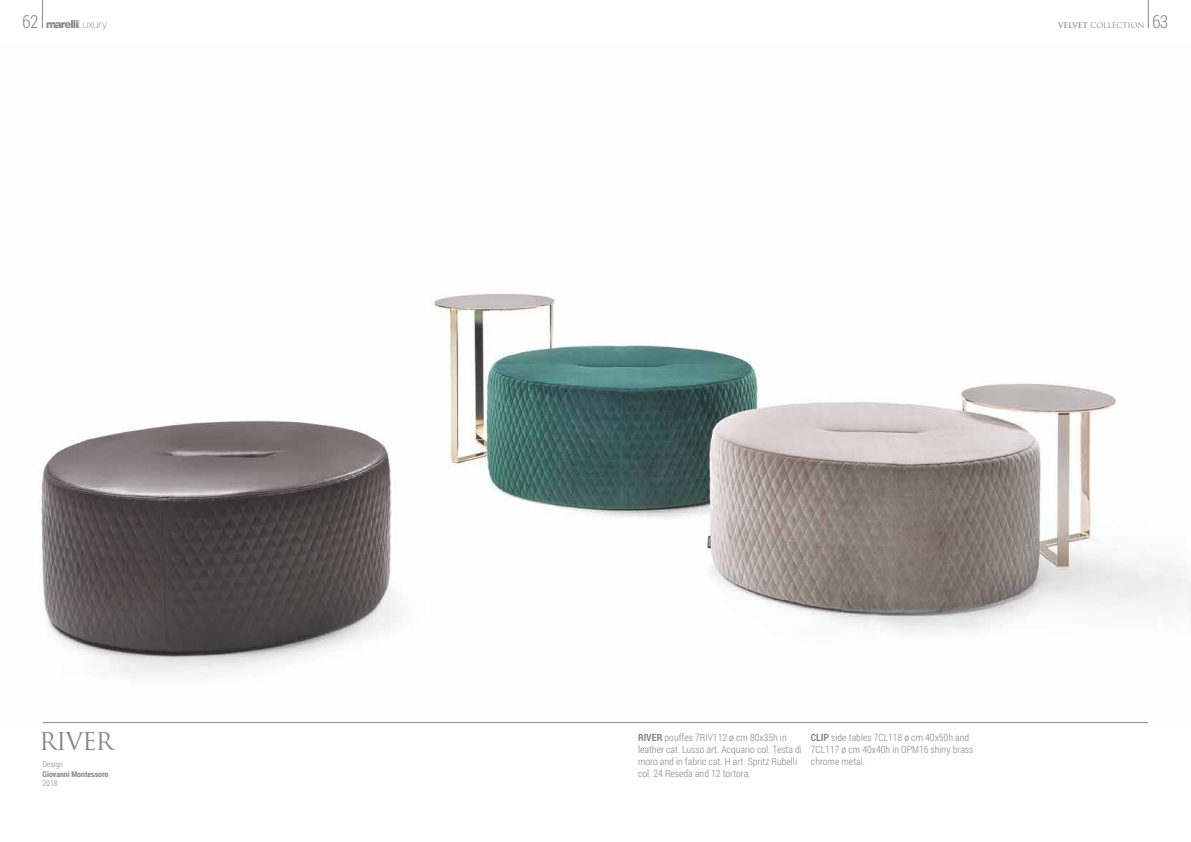
<style>
.page{position:relative;width:1191px;height:842px;background:#fff}
.page>*{position:absolute;margin:0;border:0;box-sizing:border-box;transform-origin:0 0}
.t1{font:24px "Trajan";letter-spacing:-.05em;color:#878787}
.t2{font:300 18px "Roboto Condensed";color:#878787}
.t3{font:800 11px "Helvetica Neue";letter-spacing:-.07em;color:#878787}
.t4{font:300 10px/12px "Roboto Condensed";color:#878787}
.t5{font:700 8px "Roboto Condensed";color:#878787}
.t6{font:300 8px "Roboto Condensed";color:#878787}
.t7{font:7.5px "Trajan";letter-spacing:-.005em;color:#878787}
.s1{font-family:"Roboto Condensed";font-weight:300;font-size:18px}
.s2{font-weight:100}
.s3{font-weight:700}
</style>
<div class="page">
<svg style="left:42px;top:0;width:1px;height:28px"></svg>
<svg style="left:1148px;top:0;width:1px;height:28px"></svg>
<img style="left:41px;top:293px;width:1150px;height:430px">
<hr style="left:43px;top:722px;width:1105px;height:1px;background:#878787">
<p class="t3" style="left:22px;top:18px;width:86px"><span class="s1">62</span> marelli<span class="s2">Luxury</span></p>
<p class="t7" style="left:1058px;top:21px;width:88px"><span class="s3">VELVET</span> COLLECTION</p>
<h2 class="t2" style="left:1152px;top:9px;width:18px">63</h2>
<h1 class="t1" style="left:39px;top:726px;width:76px">RIVER</h1>
<p class="t6" style="left:42px;top:759px;width:22px">Design</p>
<p class="t5" style="left:42px;top:768px;width:67px">Giovanni Montessoro</p>
<p class="t6" style="left:42px;top:778px;width:17px">2018</p>
<p class="t4" style="left:638px;top:731px;width:165px"><span class="s3">RIVER</span> pouffes 7RIV112 ø cm 80x35h in leather cat. Lusso art. Acquario col. Testa di moro and in fabric cat. H art. Spritz Rubelli col. 24 Reseda and 12 tortora.</p>
<p class="t4" style="left:811px;top:731px;width:164px"><span class="s3">CLIP</span> side tables 7CL118 ø cm 40x50h and<br>7CL117 ø cm 40x40h in OPM16 shiny brass chrome metal.</p>
</div>
